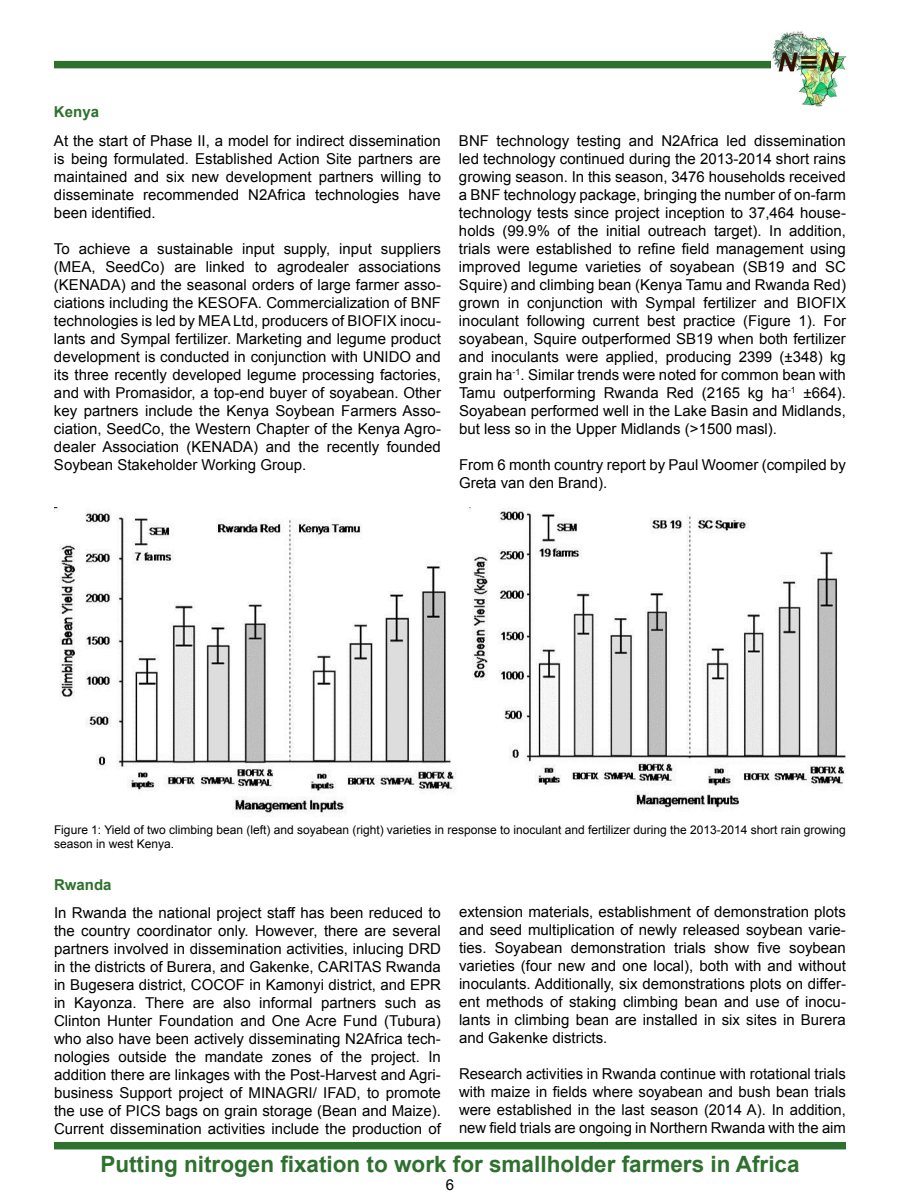
<style>
.page{position:relative;width:900px;height:1200px;background:#fff}
.page>*{position:absolute;margin:0;border:0;box-sizing:border-box;transform-origin:0 0}
.t1{font:700 22.5px "Arial";color:#2e702e}
.t2{font:15px/18px "Arial";color:#000;text-align:justify}
.t3{font:700 15px "Arial";color:#2e702e}
.t4{font:12px/14.4px "Arial";color:#000}
</style>
<div class="page">
<div style="left:54px;top:1142px;width:792px;height:7px;background:#2e702e"></div>
<div style="left:54px;top:61px;width:717px;height:7px;background:#2e702e"></div>
<img style="left:772px;top:31px;width:74px;height:76px">
<img style="left:54px;top:508px;width:792px;height:308px">
<div style="left:53px;top:793px;width:21px;height:27px;background:#fff"></div>
<div style="left:466px;top:806px;width:10px;height:14px;background:#fff"></div>
<p class="t3" style="left:54px;top:102px;width:47px">Kenya</p>
<p class="t2" style="left:54px;top:132px;width:389px">At the start of Phase II, a model for indirect dissemination is being formulated. Established Action Site partners are maintained and six new development partners willing to disseminate recommended N2Africa technologies have been identified.</p>
<p class="t2" style="left:54px;top:240px;width:388px">To achieve a sustainable input supply, input suppliers (MEA, SeedCo) are linked to agrodealer associations (KENADA) and the seasonal orders of large farmer asso&shy;ciations including the KESOFA. Commercialization of BNF technologies is led by MEA Ltd, producers of BIOFIX inocu&shy;lants and Sympal fertilizer. Marketing and legume product development is conducted in conjunction with UNIDO and its three recently developed legume processing factories, and with Promasidor, a top-end buyer of soyabean. Other key partners include the Kenya Soybean Farmers Asso&shy;ciation, SeedCo, the Western Chapter of the Kenya Agro&shy;dealer Association (KENADA) and the recently founded Soybean Stakeholder Working Group.</p>
<p class="t2" style="left:459px;top:132px;width:389px">BNF technology testing and N2Africa led dissemination led technology continued during the 2013-2014 short rains growing season. In this season, 3476 households received a BNF technology package, bringing the number of on-farm technology tests since project inception to 37,464 house&shy;holds (99.9% of the initial outreach target). In addition, trials were established to refine field management using improved legume varieties of soyabean (SB19 and SC Squire) and climbing bean (Kenya Tamu and Rwanda Red) grown in conjunction with Sympal fertilizer and BIOFIX inoculant following current best practice (Figure 1). For soyabean, Squire outperformed SB19 when both fertilizer and inoculants were applied, producing 2399 (±348) kg grain ha<sup>-1</sup>. Similar trends were noted for common bean with Tamu outperforming Rwanda Red (2165 kg ha<sup>-1</sup> ±664).<br>Soyabean performed well in the Lake Basin and Midlands, but less so in the Upper Midlands (&gt;1500 masl).</p>
<p class="t2" style="left:459px;top:456px;width:389px">From 6 month country report by Paul Woomer (compiled by<br>Greta van den Brand).</p>
<p class="t4" style="left:54px;top:822px;width:793px">Figure 1: Yield of two climbing bean (left) and soyabean (right) varieties in response to inoculant and fertilizer during the 2013-2014 short rain growing season in west Kenya.</p>
<p class="t3" style="left:54px;top:875px;width:59px">Rwanda</p>
<p class="t2" style="left:54px;top:904px;width:388px">In Rwanda the national project staff has been reduced to the country coordinator only. However, there are several partners involved in dissemination activities, inlucing DRD in the districts of Burera, and Gakenke, CARITAS Rwanda in Bugesera district, COCOF in Kamonyi district, and EPR in Kayonza. There are also informal partners such as Clinton Hunter Foundation and One Acre Fund (Tubura) who also have been actively disseminating N2Africa tech&shy;nologies outside the mandate zones of the project. In addition there are linkages with the Post-Harvest and Agri&shy;business Support project of MINAGRI/ IFAD, to promote the use of PICS bags on grain storage (Bean and Maize).<br>Current dissemination activities include the production of</p>
<p class="t2" style="left:459px;top:903px;width:388px">extension materials, establishment of demonstration plots and seed multiplication of newly released soybean varie&shy;ties. Soyabean demonstration trials show five soybean varieties (four new and one local), both with and without inoculants. Additionally, six demonstrations plots on differ&shy;ent methods of staking climbing bean and use of inocu&shy;lants in climbing bean are installed in six sites in Burera and Gakenke districts.</p>
<p class="t2" style="left:459px;top:1065px;width:388px">Research activities in Rwanda continue with rotational trials with maize in fields where soyabean and bush bean trials were established in the last season (2014 A). In addition, new field trials are ongoing in Northern Rwanda with the aim</p>
<h1 class="t1" style="left:100px;top:1149px;width:701px">Putting nitrogen fixation to work for smallholder farmers in Africa</h1>
<p class="t2" style="left:446px;top:1176px;width:10px">6</p>
</div>
